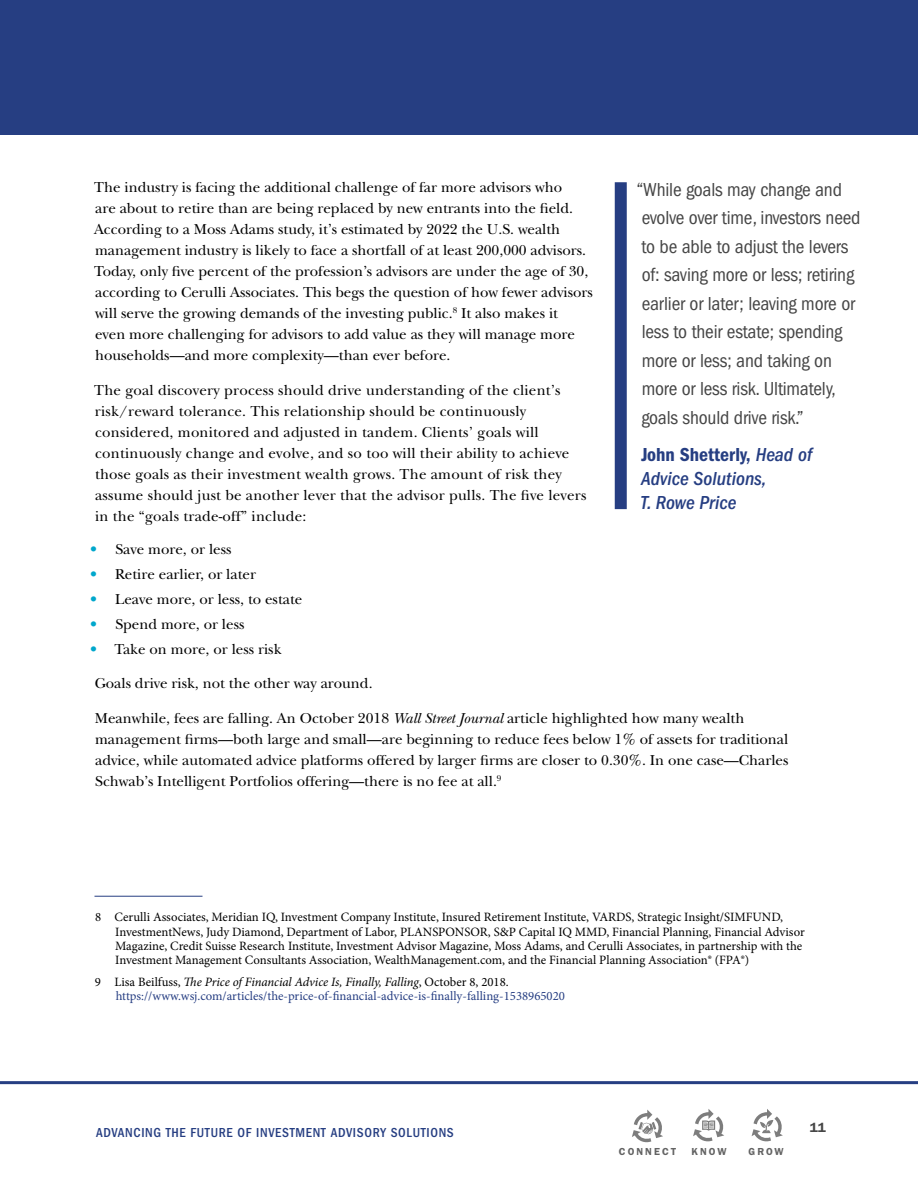
<style>
.page{position:relative;width:918px;height:1188px;background:#fff}
.page>*{position:absolute;margin:0;border:0;box-sizing:border-box;transform-origin:0 0}
.t1{font:condensed 19.5px/28.5px "ITC Franklin Gothic Std";letter-spacing:-.01em;color:#464646}
.t2{font:italic 500 condensed 19.5px/24px "ITC Franklin Gothic Std";color:#263e82}
.t3{font:19.5px "ITC Franklin Gothic Std Dm Cd";color:#263e82}
.t4{font:15px/21px "New Baskerville Std";color:#000}
.t5{font:500 condensed 13.5px "ITC Franklin Gothic Std";letter-spacing:.05em;color:#263e82}
.t6{font:600 13.5px "ITC Franklin Gothic Std";color:#464646}
.t7{font:12.75px/14.2px "Minion Pro";letter-spacing:-.005em;color:#000}
.t8{font:12.75px/14.2px "Minion Pro";color:#263e82}
.t9{font:600 10.2px "ITC Franklin Gothic Std";letter-spacing:.2em;color:#636363}
.s1{color:#00a7cc}
.s2{font-style:italic}
.s3{font-family:"ITC Franklin Gothic Std";font-weight:500;font-style:italic;font-stretch:condensed}
.s4{color:#000}
.s5{font-style:italic;color:#000}
</style>
<div class="page">
<div style="left:0;top:0;width:918px;height:135px;background:#263e82"></div>
<svg style="left:632px;top:1110px;width:31px;height:33px"></svg>
<svg style="left:693px;top:1109px;width:31px;height:33px"></svg>
<svg style="left:752px;top:1109px;width:31px;height:33px"></svg>
<hr style="left:0;top:1081px;width:918px;height:3px;background:#263e82">
<hr style="left:94px;top:896px;width:108px;height:1px;background:#263e82">
<div style="left:615px;top:182px;width:12px;height:327px;background:#263e82"></div>
<p class="t4" style="left:94px;top:177px;width:500px">The industry is facing the additional challenge of far more advisors who<br>are about to retire than are being replaced by new entrants into the field.<br>According to a Moss Adams study, it’s estimated by 2022 the U.S. wealth management industry is likely to face a shortfall of at least 200,000 advisors.<br>Today, only five percent of the profession’s advisors are under the age of 30, according to Cerulli Associates. This begs the question of how fewer advisors will serve the growing demands of the investing public.<sup>8</sup> It also makes it<br>even more challenging for advisors to add value as they will manage more households—and more complexity—than ever before.</p>
<p class="t4" style="left:94px;top:380px;width:494px">The goal discovery process should drive understanding of the client’s risk/reward tolerance. This relationship should be continuously considered, monitored and adjusted in tandem. Clients’ goals will continuously change and evolve, and so too will their ability to achieve those goals as their investment wealth grows. The amount of risk they assume should just be another lever that the advisor pulls. The five levers in the “goals trade-off” include:</p>
<p class="t4" style="left:90px;top:539px;width:143px"><span class="s1">•</span> Save more, or less</p>
<p class="t4" style="left:90px;top:564px;width:167px"><span class="s1">•</span> Retire earlier, or later</p>
<p class="t4" style="left:90px;top:589px;width:214px"><span class="s1">•</span> Leave more, or less, to estate</p>
<p class="t4" style="left:90px;top:613px;width:156px"><span class="s1">•</span> Spend more, or less</p>
<p class="t4" style="left:90px;top:638px;width:193px"><span class="s1">•</span> Take on more, or less risk</p>
<p class="t4" style="left:95px;top:673px;width:279px">Goals drive risk, not the other way around.</p>
<p class="t4" style="left:95px;top:707px;width:695px">Meanwhile, fees are falling. An October 2018 <span class="s2">Wall Street Journal</span> article highlighted how many wealth management firms—both large and small—are beginning to reduce fees below 1% of assets for traditional advice, while automated advice platforms offered by larger firms are closer to 0.30%. In one case—Charles Schwab’s Intelligent Portfolios offering—there is no fee at all.<sup>9</sup></p>
<p class="t1" style="left:637px;top:175px;width:225px">“While goals may change and evolve over time, investors need to be able to adjust the levers of: saving more or less; retiring earlier or later; leaving more or less to their estate; spending more or less; and taking on more or less risk. Ultimately, goals should drive risk.”</p>
<h1 class="t3" style="left:641px;top:444px;width:172px">John Shetterly, <span class="s3">Head of</span></h1>
<h1 class="t2" style="left:640px;top:467px;width:128px">Advice Solutions,<br>T. Rowe Price</h1>
<p class="t7" style="left:115px;top:910px;width:691px;text-indent:-20px">8 Cerulli Associates, Meridian IQ, Investment Company Institute, Insured Retirement Institute, VARDS, Strategic Insight/SIMFUND, InvestmentNews, Judy Diamond, Department of Labor, PLANSPONSOR, S&amp;P Capital IQ MMD, Financial Planning, Financial Advisor Magazine, Credit Suisse Research Institute, Investment Advisor Magazine, Moss Adams, and Cerulli Associates, in partnership with the Investment Management Consultants Association, WealthManagement.com, and the Financial Planning Association® (FPA®)</p>
<p class="t8" style="left:116px;top:975px;width:451px;text-indent:-21px"><span class="s4">9 Lisa Beilfuss,</span> <span class="s5">The Price of Financial Advice Is, Finally, Falling</span><span class="s4">, October 8, 2018. </span>https://www.wsj.com/articles/the-price-of-financial-advice-is-finally-falling-1538965020</p>
<p class="t5" style="left:96px;top:1124px;width:359px">ADVANCING THE FUTURE OF INVESTMENT ADVISORY SOLUTIONS</p>
<p class="t9" style="left:619px;top:1146px;width:59px">CONNECT</p>
<p class="t9" style="left:692px;top:1146px;width:37px">KNOW</p>
<p class="t9" style="left:749px;top:1145px;width:37px">GROW</p>
<p class="t6" style="left:810px;top:1119px;width:18px">11</p>
</div>
